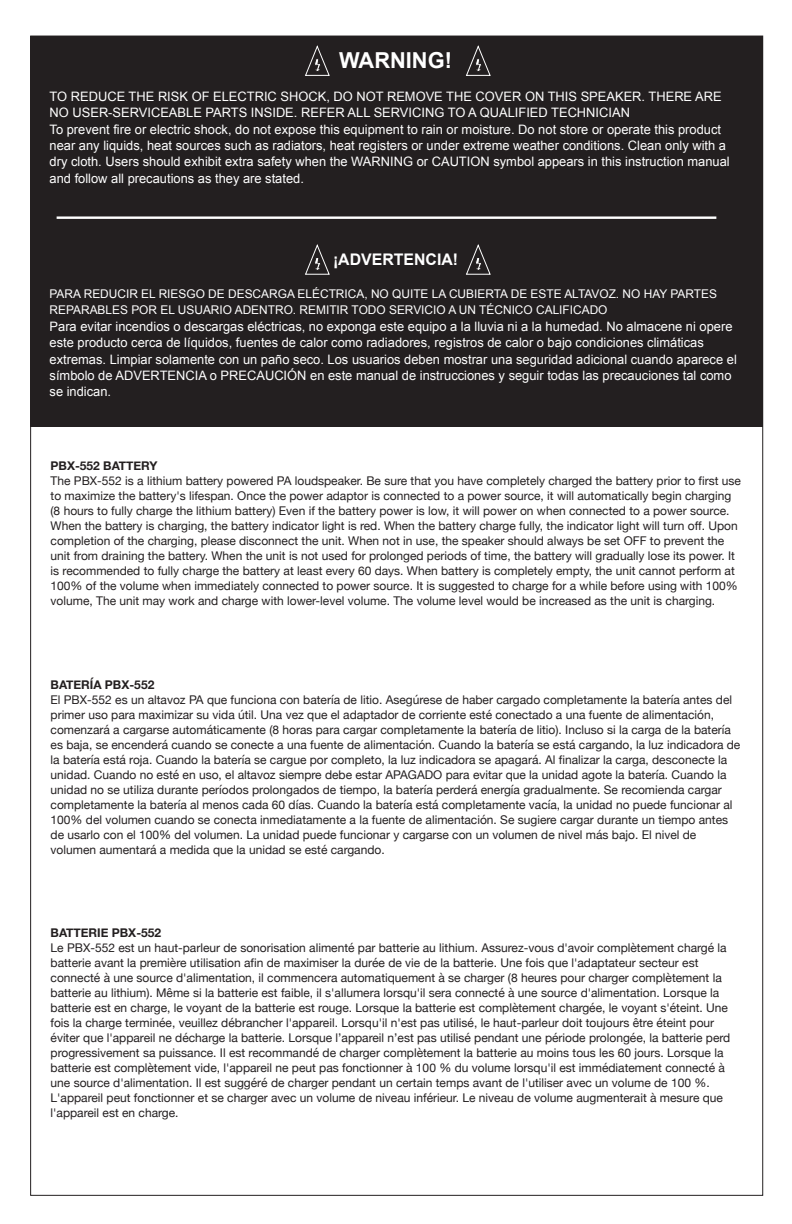
<style>
.page{position:relative;width:792px;height:1224px;background:#fff}
.page>*{position:absolute;margin:0;border:0;box-sizing:border-box;transform-origin:0 0}
.t1{font:700 22px "Arial";color:#fff}
.t2{font:700 16px "Arial";color:#fff}
.t3{font:13px/16.4px "Arial";color:#fff}
.t4{font:12px/15px "Helvetica Neue";color:#231f20}
.t5{font:12px/16.4px "Arial";color:#fff}
.t6{font:700 12px "Helvetica Neue";color:#231f20}
</style>
<div class="page">
<div style="left:31px;top:36px;width:732px;height:391px;background:#231f20"></div>
<svg style="left:466px;top:46px;width:25px;height:30px"></svg>
<svg style="left:305px;top:46px;width:25px;height:30px"></svg>
<svg style="left:466px;top:245px;width:25px;height:30px"></svg>
<svg style="left:305px;top:245px;width:25px;height:30px"></svg>
<hr style="left:57px;top:216px;width:659px;height:3px;background:#fff">
<h1 class="t1" style="left:339px;top:46px;width:114px">WARNING!</h1>
<p class="t3" style="left:50px;top:88px;width:682px">TO REDUCE THE RISK OF ELECTRIC SHOCK, DO NOT REMOVE THE COVER ON THIS SPEAKER. THERE ARE NO USER-SERVICEABLE PARTS INSIDE. REFER ALL SERVICING TO A QUALIFIED TECHNICIAN<br>To prevent fire or electric shock, do not expose this equipment to rain or moisture. Do not store or operate this product near any liquids, heat sources such as radiators, heat registers or under extreme weather conditions. Clean only with a dry cloth. Users should exhibit extra safety when the WARNING or CAUTION symbol appears in this instruction manual and follow all precautions as they are stated.</p>
<h2 class="t2" style="left:333px;top:249px;width:127px">¡ADVERTENCIA!</h2>
<p class="t5" style="left:50px;top:286px;width:669px">PARA REDUCIR EL RIESGO DE DESCARGA ELÉCTRICA, NO QUITE LA CUBIERTA DE ESTE ALTAVOZ. NO HAY PARTES<br>REPARABLES POR EL USUARIO ADENTRO. REMITIR TODO SERVICIO A UN TÉCNICO CALIFICADO</p>
<p class="t3" style="left:50px;top:318px;width:689px">Para evitar incendios o descargas eléctricas, no exponga este equipo a la lluvia ni a la humedad. No almacene ni opere este producto cerca de líquidos, fuentes de calor como radiadores, registros de calor o bajo condiciones climáticas extremas. Limpiar solamente con un paño seco. Los usuarios deben mostrar una seguridad adicional cuando aparece el símbolo de ADVERTENCIA o PRECAUCIÓN en este manual de instrucciones y seguir todas las precauciones tal como se indican.</p>
<p class="t6" style="left:51px;top:456px;width:108px">PBX-552 BATTERY</p>
<p class="t4" style="left:51px;top:474px;width:692px">The PBX-552 is a lithium battery powered PA loudspeaker. Be sure that you have completely charged the battery prior to first use to maximize the battery's lifespan. Once the power adaptor is connected to a power source, it will automatically begin charging (8 hours to fully charge the lithium battery) Even if the battery power is low, it will power on when connected to a power source.<br>When the battery is charging, the battery indicator light is red. When the battery charge fully, the indicator light will turn off. Upon completion of the charging, please disconnect the unit. When not in use, the speaker should always be set OFF to prevent the unit from draining the battery. When the unit is not used for prolonged periods of time, the battery will gradually lose its power. It is recommended to fully charge the battery at least every 60 days. When battery is completely empty, the unit cannot perform at 100% of the volume when immediately connected to power source. It is suggested to charge for a while before using with 100% volume, The unit may work and charge with lower-level volume. The volume level would be increased as the unit is charging.</p>
<p class="t6" style="left:51px;top:675px;width:105px">BATERÍA PBX-552</p>
<p class="t4" style="left:51px;top:693px;width:691px">El PBX-552 es un altavoz PA que funciona con batería de litio. Asegúrese de haber cargado completamente la batería antes del primer uso para maximizar su vida útil. Una vez que el adaptador de corriente esté conectado a una fuente de alimentación, comenzará a cargarse automáticamente (8 horas para cargar completamente la batería de litio). Incluso si la carga de la batería es baja, se encenderá cuando se conecte a una fuente de alimentación. Cuando la batería se está cargando, la luz indicadora de la batería está roja. Cuando la batería se cargue por completo, la luz indicadora se apagará. Al finalizar la carga, desconecte la unidad. Cuando no esté en uso, el altavoz siempre debe estar APAGADO para evitar que la unidad agote la batería. Cuando la unidad no se utiliza durante períodos prolongados de tiempo, la batería perderá energía gradualmente. Se recomienda cargar completamente la batería al menos cada 60 días. Cuando la batería está completamente vacía, la unidad no puede funcionar al 100% del volumen cuando se conecta inmediatamente a la fuente de alimentación. Se sugiere cargar durante un tiempo antes de usarlo con el 100% del volumen. La unidad puede funcionar y cargarse con un volumen de nivel más bajo. El nivel de volumen aumentará a medida que la unidad se esté cargando.</p>
<p class="t6" style="left:51px;top:923px;width:112px">BATTERIE PBX-552</p>
<p class="t4" style="left:51px;top:941px;width:681px">Le PBX-552 est un haut-parleur de sonorisation alimenté par batterie au lithium. Assurez-vous d'avoir complètement chargé la batterie avant la première utilisation afin de maximiser la durée de vie de la batterie. Une fois que l'adaptateur secteur est connecté à une source d'alimentation, il commencera automatiquement à se charger (8 heures pour charger complètement la batterie au lithium). Même si la batterie est faible, il s'allumera lorsqu'il sera connecté à une source d'alimentation. Lorsque la batterie est en charge, le voyant de la batterie est rouge. Lorsque la batterie est complètement chargée, le voyant s'éteint. Une fois la charge terminée, veuillez débrancher l'appareil. Lorsqu'il n'est pas utilisé, le haut-parleur doit toujours être éteint pour éviter que l'appareil ne décharge la batterie. Lorsque l’appareil n’est pas utilisé pendant une période prolongée, la batterie perd progressivement sa puissance. Il est recommandé de charger complètement la batterie au moins tous les 60 jours. Lorsque la batterie est complètement vide, l'appareil ne peut pas fonctionner à 100 % du volume lorsqu'il est immédiatement connecté à une source d'alimentation. Il est suggéré de charger pendant un certain temps avant de l'utiliser avec un volume de 100 %.<br>L'appareil peut fonctionner et se charger avec un volume de niveau inférieur. Le niveau de volume augmenterait à mesure que l'appareil est en charge.</p>
</div>
